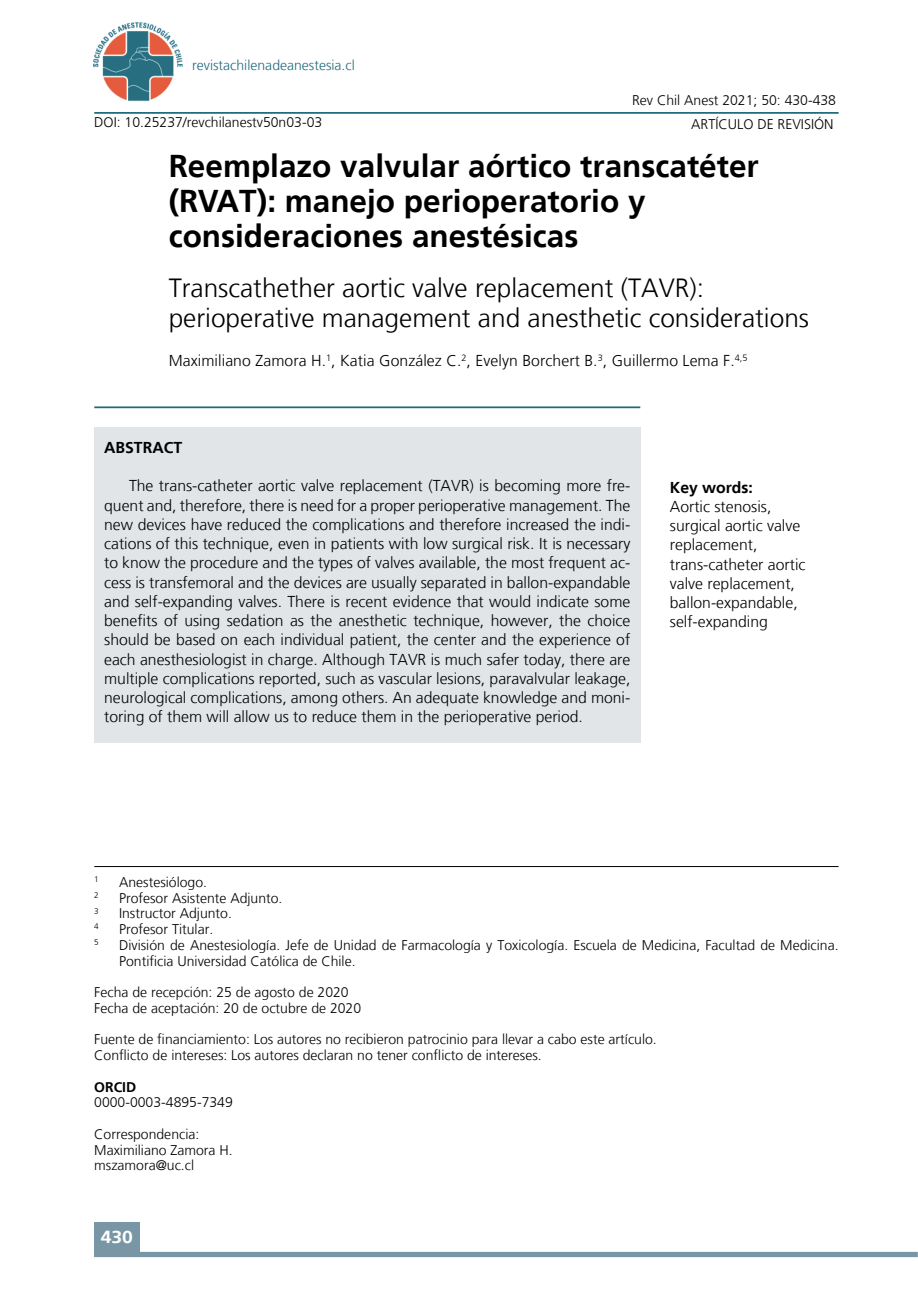
<style>
.page{position:relative;width:918px;height:1315px;background:#fff}
.page>*{position:absolute;margin:0;border:0;box-sizing:border-box;transform-origin:0 0}
.t1{font:700 31.5px/35px "Frutiger LT";color:#000}
.t2{font:300 26.25px/29.8px "Frutiger LT";color:#000}
.t3{font:700 17.5px "Frutiger LT";color:#fff;scale:1.1 1}
.t4{font:300 15.75px/19.2px "Frutiger LT";color:#000;text-align:justify}
.t5{font:700 15.75px "Frutiger LT";color:#000}
.t6{font:300 14px/15.8px "Frutiger LT";color:#000}
.t7{font:300 14px "Frutiger LT";color:#1f6b7d}
.t8{font:700 14px "Frutiger LT";color:#000}
.t9{font:300 8.22px "Frutiger LT";color:#000}
</style>
<div class="page">
<div style="left:94px;top:1222px;width:46px;height:35px;background:#7896a5"></div>
<hr style="left:94px;top:112px;width:744px;height:2px;background:#1f6b7d">
<div style="left:94px;top:1251px;width:824px;height:6px;background:#7896a5"></div>
<img style="left:94px;top:22px;width:89px;height:80px">
<hr style="left:94px;top:866px;width:744px;height:1px;background:#000">
<div style="left:94px;top:427px;width:546px;height:316px;background:#e1e5e8"></div>
<hr style="left:94px;top:406px;width:546px;height:2px;background:#1f6b7d">
<p class="t7" style="left:192px;top:57px;width:164px">revistachilenadeanestesia.cl</p>
<p class="t6" style="left:632px;top:93px;width:205px">Rev Chil Anest 2021; 50: 430-438</p>
<p class="t6" style="left:94px;top:115px;width:229px">DOI: 10.25237/revchilanestv50n03-03</p>
<p class="t6" style="left:691px;top:116px;width:37px">artículo</p>
<p class="t6" style="left:757px;top:116px;width:27px">de revisi</p>
<p class="t6" style="left:814px;top:116px;width:19px">ón</p>
<h1 class="t1" style="left:169px;top:149px;width:591px">Reemplazo valvular aórtico transcatéter (RVAT): manejo perioperatorio y consideraciones anestésicas</h1>
<h2 class="t2" style="left:169px;top:273px;width:642px">Transcathether aortic valve replacement (TAVR): perioperative management and anesthetic considerations</h2>
<p class="t4" style="left:169px;top:351px;width:580px">Maximiliano Zamora H.<sup>1</sup>, Katia González C.<sup>2</sup>, Evelyn Borchert B.<sup>3</sup>, Guillermo Lema F.<sup>4,5</sup></p>
<p class="t5" style="left:104px;top:438px;width:50px">Abstrac</p>
<p class="t5" style="left:173px;top:438px;width:10px">t</p>
<p class="t4" style="left:104px;top:476px;width:528px;text-indent:25px">The trans-catheter aortic valve replacement (TAVR) is becoming more fre&shy;quent and, therefore, there is need for a proper perioperative management. The new devices have reduced the complications and therefore increased the indi&shy;cations of this technique, even in patients with low surgical risk. It is necessary to know the procedure and the types of valves available, the most frequent ac&shy;cess is transfemoral and the devices are usually separated in ballon-expandable and self-expanding valves. There is recent evidence that would indicate some benefits of using sedation as the anesthetic technique, however, the choice should be based on each individual patient, the center and the experience of each anesthesiologist in charge. Although TAVR is much safer today, there are multiple complications reported, such as vascular lesions, paravalvular leakage, neurological complications, among others. An adequate knowledge and moni&shy;toring of them will allow us to reduce them in the perioperative period.</p>
<p class="t5" style="left:670px;top:478px;width:84px">Key words:</p>
<p class="t4" style="left:670px;top:497px;width:137px;text-align:left">Aortic stenosis, surgical aortic valve replacement, trans-catheter aortic valve replacement, ballon-expandable, self-expanding</p>
<p class="t9" style="left:94px;top:874px;width:6px">1</p>
<p class="t6" style="left:119px;top:874px;width:89px">Anestesiólogo.</p>
<p class="t9" style="left:94px;top:890px;width:6px">2</p>
<p class="t6" style="left:119px;top:890px;width:165px">Profesor Asistente Adjunto.</p>
<p class="t9" style="left:94px;top:906px;width:6px">3</p>
<p class="t6" style="left:119px;top:906px;width:114px">Instructor Adjunto.</p>
<p class="t9" style="left:94px;top:922px;width:6px">4</p>
<p class="t6" style="left:119px;top:921px;width:96px">Profesor Titular.</p>
<p class="t9" style="left:94px;top:937px;width:6px">5</p>
<p class="t6" style="left:119px;top:937px;width:721px">División de Anestesiología. Jefe de Unidad de Farmacología y Toxicología. Escuela de Medicina, Facultad de Medicina.<br>Pontificia Universidad Católica de Chile.</p>
<p class="t6" style="left:94px;top:984px;width:268px">Fecha de recepción: 25 de agosto de 2020<br>Fecha de aceptación: 20 de octubre de 2020</p>
<p class="t6" style="left:94px;top:1032px;width:564px">Fuente de financiamiento: Los autores no recibieron patrocinio para llevar a cabo este artículo.<br>Conflicto de intereses: Los autores declaran no tener conflicto de intereses.</p>
<p class="t8" style="left:94px;top:1078px;width:42px">ORCID</p>
<p class="t6" style="left:94px;top:1095px;width:140px">0000-0003-4895-7349</p>
<p class="t6" style="left:94px;top:1126px;width:140px">Correspondencia:<br>Maximiliano Zamora H. mszamora@uc.cl</p>
<p class="t3" style="left:101px;top:1226px;width:31px">430</p>
</div>
